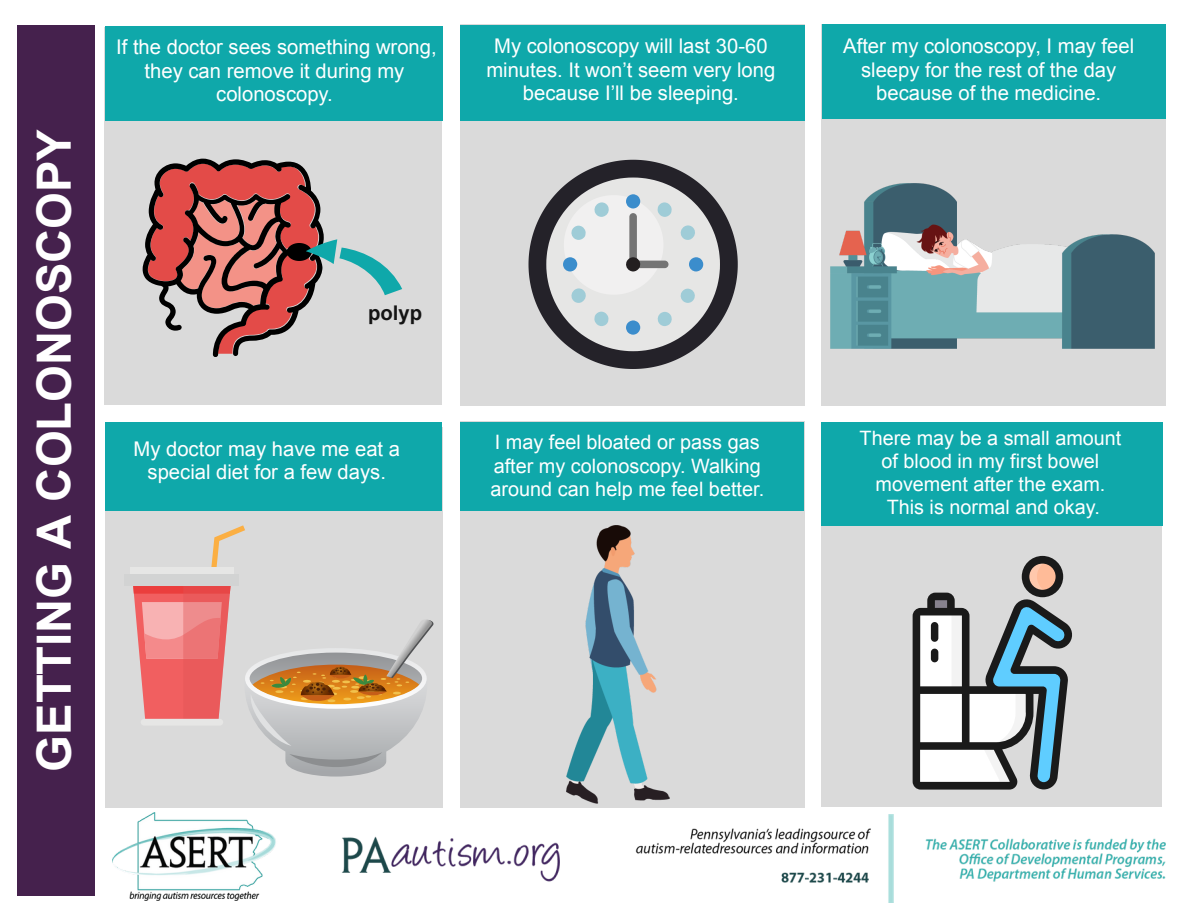
<style>
.page{position:relative;width:1188px;height:918px;background:#fff}
.page>*{position:absolute;margin:0;border:0;box-sizing:border-box;transform-origin:0 0}
.t1{font:700 47.25px "Arial";color:#fff}
.t2{font:20.25px/23.7px "Arial";color:#fff;text-align:center}
.t3{font:700 20.25px "Arial";color:#141414}
.t4{font:19.8px/23.1px "Arial";color:#fff;text-align:center}
</style>
<div class="page">
<div style="left:105px;top:428px;width:337px;height:380px;background:#dadada"></div>
<div style="left:460px;top:25px;width:344px;height:381px;background:#dadada"></div>
<div style="left:821px;top:423px;width:341px;height:384px;background:#dadada"></div>
<div style="left:460px;top:421px;width:344px;height:387px;background:#dadada"></div>
<div style="left:821px;top:25px;width:344px;height:381px;background:#dadada"></div>
<div style="left:822px;top:25px;width:343px;height:94px;background:#0fa8aa"></div>
<div style="left:460px;top:25px;width:345px;height:95px;background:#0fa8aa"></div>
<div style="left:17px;top:25px;width:77px;height:871px;background:#45214d"></div>
<div style="left:104px;top:27px;width:338px;height:378px;background:#dadada"></div>
<div style="left:105px;top:422px;width:337px;height:89px;background:#0fa8aa"></div>
<div style="left:105px;top:26px;width:337px;height:94px;background:#0fa8aa"></div>
<div style="left:461px;top:422px;width:343px;height:89px;background:#0fa8aa"></div>
<div style="left:821px;top:422px;width:342px;height:103px;background:#0fa8aa"></div>
<img style="left:113px;top:812px;width:1052px;height:90px">
<svg style="left:529px;top:160px;width:209px;height:209px"></svg>
<svg style="left:546px;top:178px;width:174px;height:173px"></svg>
<svg style="left:143px;top:159px;width:259px;height:198px"></svg>
<svg style="left:913px;top:556px;width:159px;height:234px"></svg>
<div style="left:130px;top:568px;width:104px;height:7px;background:#e6e6e5"></div>
<svg style="left:132px;top:525px;width:302px;height:252px"></svg>
<div style="left:125px;top:574px;width:114px;height:12px;background:#d2d3d3"></div>
<div style="left:141px;top:719px;width:82px;height:7px;background:#e6e6e5;border-radius:3px"></div>
<img style="left:830px;top:183px;width:324px;height:166px">
<img style="left:567px;top:525px;width:102px;height:278px">
<h1 class="t1" style="left:28px;top:772px;width:644px;rotate:-90deg">GETTING A COLONOSCOPY</h1>
<p class="t2" style="left:116px;top:35px;width:322px">If the doctor sees something wrong, they can remove it during my colonoscopy.</p>
<p class="t2" style="left:486px;top:34px;width:291px">My colonoscopy will last 30-60 minutes. It won’t seem very long because I’ll be sleeping.</p>
<p class="t2" style="left:843px;top:34px;width:292px">After my colonoscopy, I may feel sleepy for the rest of the day because of the medicine.</p>
<p class="t3" style="left:368px;top:301px;width:55px">polyp</p>
<p class="t2" style="left:134px;top:437px;width:268px">My doctor may have me eat a special diet for a few days.</p>
<p class="t4" style="left:490px;top:431px;width:275px;text-align:left">I may feel bloated or pass gas after my colonoscopy. Walking around can help me feel better.</p>
<p class="t4" style="left:860px;top:426px;width:263px">There may be a small amount of blood in my first bowel movement after the exam.<br>This is normal and okay.</p>
</div>
